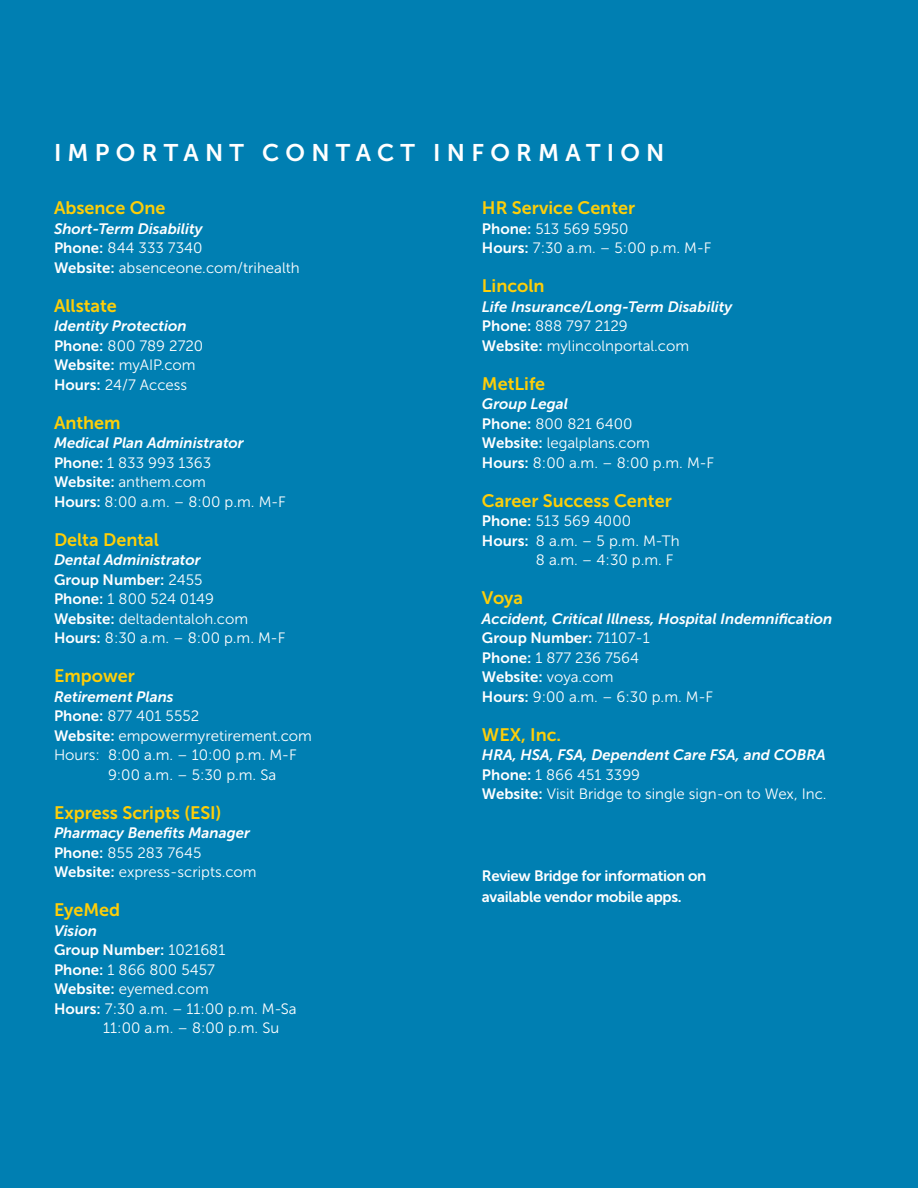
<style>
.page{position:relative;width:918px;height:1188px;background:#007fb2}
.page>*{position:absolute;margin:0;border:0;box-sizing:border-box;transform-origin:0 0}
.t1{font:24px "Museo Sans 700";letter-spacing:.26em;color:#fff}
.t2{font:18px "Museo Sans 700";color:#fece08}
.t3{font:15px "Museo Sans 300";color:#fff}
.t4{font:italic 15px "Museo Sans 700";color:#fff}
.Body_10_14{font:15px "Museo Sans 700";color:#fff}
.Body_10_14-2{font:15px/21px "Museo Sans 700";letter-spacing:-.02em;color:#fff}
.s1{font-family:"Museo Sans 700"}
.s2{font-family:"Museo Sans 300"}
</style>
<div class="page">
<p class="t1" style="left:54px;top:139px;width:612px">IMPORTANT CONTACT INFORMATION</p>
<p class="t2" style="left:54px;top:198px;width:113px">Absence One</p>
<p class="t4" style="left:54px;top:220px;width:150px">Short-Term Disability</p>
<p class="t3" style="left:54px;top:240px;width:150px"><span class="s1">Phone:</span> 844 333 7340</p>
<p class="t3" style="left:54px;top:260px;width:247px"><span class="s1">Website:</span> absenceone.com/trihealth</p>
<p class="t2" style="left:54px;top:296px;width:64px">Allstate</p>
<p class="t4" style="left:54px;top:318px;width:134px">Identity Protection</p>
<p class="t3" style="left:54px;top:338px;width:151px"><span class="s1">Phone:</span> 800 789 2720</p>
<p class="t3" style="left:54px;top:357px;width:143px"><span class="s1">Website:</span> myAIP.com</p>
<p class="t3" style="left:54px;top:377px;width:135px"><span class="s1">Hours:</span> 24/7 Access</p>
<p class="t2" style="left:54px;top:413px;width:68px">Anthem</p>
<p class="t4" style="left:54px;top:435px;width:191px">Medical Plan Administrator</p>
<p class="t3" style="left:54px;top:455px;width:159px"><span class="s1">Phone:</span> 1 833 993 1363</p>
<p class="t3" style="left:54px;top:474px;width:154px"><span class="s1">Website:</span> anthem.com</p>
<p class="t3" style="left:54px;top:494px;width:233px"><span class="s1">Hours:</span> 8:00 a.m. – 8:00 p.m. M-F</p>
<p class="t2" style="left:54px;top:530px;width:106px">Delta Dental</p>
<p class="t4" style="left:54px;top:552px;width:148px">Dental Administrator</p>
<p class="Body_10_14" style="left:54px;top:571px;width:150px">Group Number: <span class="s2">2455</span></p>
<p class="t3" style="left:54px;top:591px;width:161px"><span class="s1">Phone:</span> 1 800 524 0149</p>
<p class="t3" style="left:54px;top:611px;width:196px"><span class="s1">Website:</span> deltadentaloh.com</p>
<p class="t3" style="left:54px;top:630px;width:233px"><span class="s1">Hours:</span> 8:30 a.m. – 8:00 p.m. M-F</p>
<p class="t2" style="left:54px;top:666px;width:82px">Empower</p>
<p class="t4" style="left:54px;top:688px;width:121px">Retirement Plans</p>
<p class="t3" style="left:54px;top:708px;width:147px"><span class="s1">Phone:</span> 877 401 5552</p>
<p class="t3" style="left:54px;top:728px;width:260px"><span class="s1">Website:</span> empowermyretirement.com</p>
<p class="t3" style="left:54px;top:747px;width:244px">Hours: 8:00 a.m. – 10:00 p.m. M-F</p>
<p class="t3" style="left:108px;top:767px;width:170px">9:00 a.m. – 5:30 p.m. Sa</p>
<p class="t2" style="left:54px;top:803px;width:169px">Express Scripts (ESI)</p>
<p class="t4" style="left:54px;top:825px;width:198px">Pharmacy Benefits Manager</p>
<p class="t3" style="left:54px;top:845px;width:149px"><span class="s1">Phone:</span> 855 283 7645</p>
<p class="t3" style="left:54px;top:864px;width:204px"><span class="s1">Website:</span> express-scripts.com</p>
<p class="t2" style="left:54px;top:900px;width:68px">EyeMed</p>
<p class="t4" style="left:54px;top:922px;width:44px">Vision</p>
<p class="Body_10_14" style="left:54px;top:942px;width:173px">Group Number: <span class="s2">1021681</span></p>
<p class="t3" style="left:54px;top:962px;width:162px"><span class="s1">Phone:</span> 1 866 800 5457</p>
<p class="t3" style="left:54px;top:981px;width:156px"><span class="s1">Website:</span> eyemed.com</p>
<p class="t3" style="left:54px;top:1001px;width:244px"><span class="s1">Hours:</span> 7:30 a.m. – 11:00 p.m. M-Sa</p>
<p class="t3" style="left:103px;top:1020px;width:177px">11:00 a.m. – 8:00 p.m. Su</p>
<p class="t2" style="left:482px;top:198px;width:155px">HR Service Center</p>
<p class="t3" style="left:482px;top:221px;width:148px"><span class="s1">Phone:</span> 513 569 5950</p>
<p class="t3" style="left:482px;top:240px;width:231px"><span class="s1">Hours:</span> 7:30 a.m. – 5:00 p.m. M-F</p>
<p class="t2" style="left:482px;top:276px;width:64px">Lincoln</p>
<p class="t4" style="left:482px;top:298px;width:252px">Life Insurance/Long-Term Disability</p>
<p class="t3" style="left:482px;top:318px;width:147px"><span class="s1">Phone:</span> 888 797 2129</p>
<p class="t3" style="left:482px;top:338px;width:209px"><span class="s1">Website:</span> mylincolnportal.com</p>
<p class="t2" style="left:482px;top:374px;width:65px">MetLife</p>
<p class="t4" style="left:482px;top:396px;width:88px">Group Legal</p>
<p class="t3" style="left:482px;top:416px;width:152px"><span class="s1">Phone:</span> 800 821 6400</p>
<p class="t3" style="left:482px;top:435px;width:169px"><span class="s1">Website:</span> legalplans.com</p>
<p class="t3" style="left:482px;top:455px;width:234px"><span class="s1">Hours:</span> 8:00 a.m. – 8:00 p.m. M-F</p>
<p class="t2" style="left:482px;top:491px;width:191px">Career Success Center</p>
<p class="t3" style="left:482px;top:513px;width:151px"><span class="s1">Phone:</span> 513 569 4000</p>
<p class="t3" style="left:482px;top:533px;width:199px"><span class="s1">Hours:</span> 8 a.m. – 5 p.m. M-Th</p>
<p class="t3" style="left:536px;top:552px;width:139px">8 a.m. – 4:30 p.m. F</p>
<p class="t2" style="left:482px;top:588px;width:43px">Voya</p>
<p class="t4" style="left:482px;top:610px;width:352px">Accident, Critical Illness, Hospital Indemnification</p>
<p class="Body_10_14" style="left:482px;top:630px;width:169px">Group Number: <span class="s2">71107-1</span></p>
<p class="t3" style="left:482px;top:650px;width:159px"><span class="s1">Phone:</span> 1 877 236 7564</p>
<p class="Body_10_14" style="left:482px;top:669px;width:133px">Website: <span class="s2">voya.com</span></p>
<p class="t3" style="left:482px;top:689px;width:233px"><span class="s1">Hours:</span> 9:00 a.m. – 6:30 p.m. M-F</p>
<p class="t2" style="left:482px;top:725px;width:81px">WEX, Inc.</p>
<p class="t4" style="left:482px;top:747px;width:345px">HRA, HSA, FSA, Dependent Care FSA, and COBRA</p>
<p class="t3" style="left:482px;top:767px;width:160px"><span class="s1">Phone:</span> 1 866 451 3399</p>
<p class="t3" style="left:482px;top:786px;width:346px"><span class="s1">Website:</span> Visit Bridge to single sign-on to Wex, Inc.</p>
<p class="Body_10_14-2" style="left:482px;top:865px;width:226px">Review Bridge for information on available vendor mobile apps.</p>
</div>
